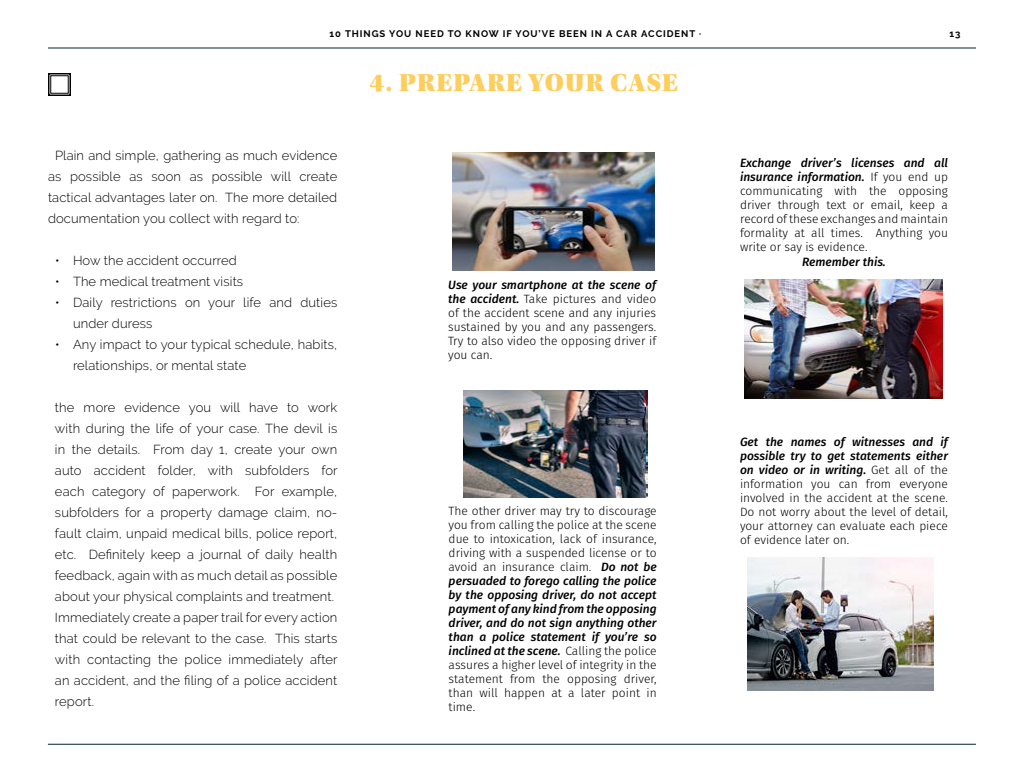
<style>
.page{position:relative;width:1024px;height:768px;background:#fff}
.page>*{position:absolute;margin:0;border:0;box-sizing:border-box;transform-origin:0 0}
.t1{font:26px "Utopia Std Black Headline";letter-spacing:.05em;color:#fdce5e}
.t2{font:300 13px/21px "Raleway";letter-spacing:.01em;color:#000}
.t3{font:300 12px/14px "Fira Sans";color:#000;text-align:justify}
.t4{font:italic 500 12px "Fira Sans";color:#000}
.t5{font:700 9.5px "Raleway";letter-spacing:.1em;color:#000}
.s1{font-weight:500;font-style:italic}
</style>
<div class="page">
<img style="left:747px;top:558px;width:187px;height:133px">
<img style="left:453px;top:153px;width:202px;height:118px">
<hr style="left:48px;top:48px;width:928px;height:1px;background:#00222f">
<hr style="left:48px;top:744px;width:928px;height:1px;background:#00222f">
<img style="left:745px;top:280px;width:198px;height:119px">
<img style="left:463px;top:390px;width:184px;height:107px">
<svg style="left:48px;top:73px;width:23px;height:23px"></svg>
<p class="t5" style="left:330px;top:28px;width:373px">10 THINGS YOU NEED TO KNOW IF YOU’VE BEEN IN A CAR ACCIDENT ∙</p>
<p class="t5" style="left:950px;top:30px;width:12px">13</p>
<p class="t2" style="left:48px;top:146px;width:291px;text-align:justify;text-indent:7px">Plain and simple, gathering as much evidence as possible as soon as possible will create tactical advantages later on. The more detailed documentation you collect with regard to:</p>
<p class="t2" style="left:55px;top:251px;width:183px">• How the accident occurred</p>
<p class="t2" style="left:55px;top:272px;width:190px">• The medical treatment visits</p>
<p class="t2" style="left:73px;top:293px;width:266px;text-indent:-18px">• Daily restrictions on your life and duties under duress</p>
<p class="t2" style="left:73px;top:335px;width:266px;text-indent:-18px">• Any impact to your typical schedule, habits, relationships, or mental state</p>
<p class="t2" style="left:55px;top:398px;width:284px">the more evidence you will have to work with during the life of your case. The devil is in the details. From day 1, create your own auto accident folder, with subfolders for each category of paperwork. For example, subfolders for a property damage claim, no&shy;fault claim, unpaid medical bills, police report, etc. Definitely keep a journal of daily health feedback, again with as much detail as possible about your physical complaints and treatment.<br>Immediately create a paper trail for every action that could be relevant to the case. This starts with contacting the police immediately after an accident, and the filing of a police accident report.</p>
<h1 class="t1" style="left:369px;top:72px;width:310px">4. PREPARE YOUR CASE</h1>
<p class="t3" style="left:448px;top:278px;width:210px"><span class="s1">Use your smartphone at the scene of the accident.</span> Take pictures and video of the accident scene and any injuries sustained by you and any passengers.<br>Try to also video the opposing driver if you can.</p>
<p class="t3" style="left:449px;top:503px;width:210px">The other driver may try to discourage you from calling the police at the scene due to intoxication, lack of insurance, driving with a suspended license or to avoid an insurance claim. <span class="s1">Do not be persuaded to forego calling the police by the opposing driver, do not accept payment of any kind from the opposing driver, and do not sign anything other than a police statement if you’re so inclined at the scene.</span> Calling the police assures a higher level of integrity in the statement from the opposing driver, than will happen at a later point in time.</p>
<p class="t3" style="left:740px;top:156px;width:210px"><span class="s1">Exchange driver’s licenses and all insurance information.</span> If you end up communicating with the opposing driver through text or email, keep a record of these exchanges and maintain formality at all times. Anything you write or say is evidence.</p>
<p class="t4" style="left:802px;top:253px;width:85px">Remember this.</p>
<p class="t3" style="left:740px;top:435px;width:210px"><span class="s1">Get the names of witnesses and if possible try to get statements either on video or in writing.</span> Get all of the information you can from everyone involved in the accident at the scene.<br>Do not worry about the level of detail, your attorney can evaluate each piece of evidence later on.</p>
</div>
